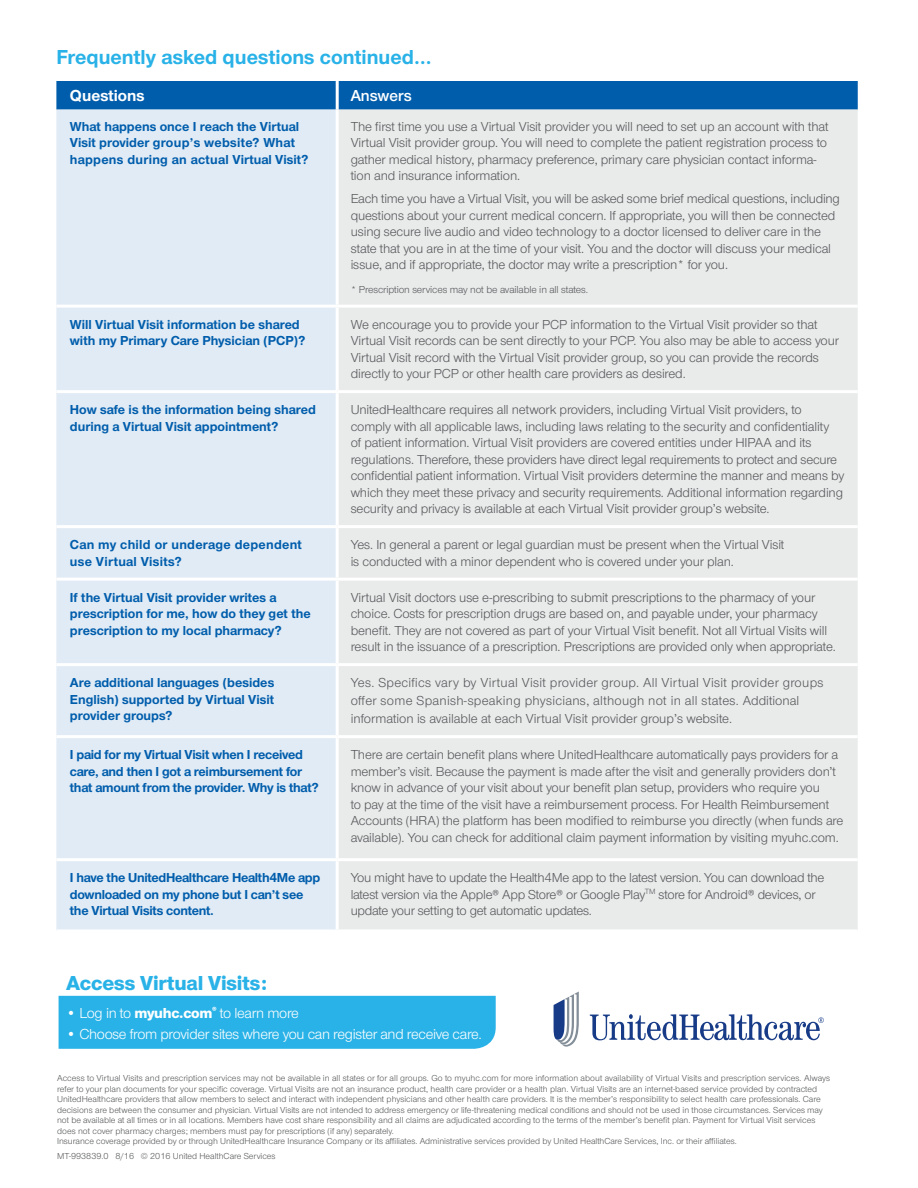
<style>
.page{position:relative;width:918px;height:1188px;background:#fff}
.page>*{position:absolute;margin:0;border:0;box-sizing:border-box;transform-origin:0 0}
.t1{font:700 21px "UHC Sans";color:#29b2e7}
.t2{font:800 21px "UHC Sans";letter-spacing:-.01em;color:#29b2e7}
.t3{font:700 16.5px "UHC Sans";color:#fff}
.t4{font:600 16.5px "UHC Sans";color:#fff}
.t5{font:15px "UHC Sans";letter-spacing:-.02em;color:#fff}
.t6{font:13.5px/16.5px "UHC Sans";letter-spacing:-.01em;color:#58595b}
.t7{font:700 13.5px/16.5px "UHC Sans";color:#005dac}
.t8{font:13.5px/18px "UHC Sans";letter-spacing:.02em;color:#58595b}
.t9{font:700 13.5px/16.5px "UHC Sans";letter-spacing:-.02em;color:#005dac}
.t10{font:700 13.5px/16.5px "UHC Sans";letter-spacing:.02em;color:#005dac}
.t11{font:10.5px "UHC Sans";letter-spacing:-.01em;color:#58595b}
.t12{font:9px/10.5px "UHC Sans";letter-spacing:.005em;color:#58595b}
.s1{font-weight:800}
</style>
<div class="page">
<div style="left:59px;top:996px;width:437px;height:53px;background:#29b2e7"></div>
<svg style="left:590px;top:1014px;width:234px;height:26px"></svg>
<svg style="left:554px;top:992px;width:25px;height:55px"></svg>
<div style="left:56px;top:81px;width:802px;height:29px;background:#005dac"></div>
<div style="left:56px;top:110px;width:280px;height:819px;background:#e1ebf5"></div>
<div style="left:339px;top:110px;width:519px;height:819px;background:#e9eaea"></div>
<hr style="left:56px;top:305px;width:281px;height:3px;background:#fff">
<hr style="left:337px;top:305px;width:521px;height:3px;background:#fff">
<hr style="left:56px;top:390px;width:281px;height:3px;background:#fff">
<hr style="left:337px;top:390px;width:521px;height:3px;background:#fff">
<hr style="left:56px;top:525px;width:281px;height:3px;background:#fff">
<hr style="left:337px;top:525px;width:521px;height:3px;background:#fff">
<hr style="left:56px;top:578px;width:281px;height:3px;background:#fff">
<hr style="left:337px;top:578px;width:521px;height:3px;background:#fff">
<hr style="left:56px;top:663px;width:281px;height:3px;background:#fff">
<hr style="left:337px;top:663px;width:521px;height:3px;background:#fff">
<hr style="left:56px;top:735px;width:281px;height:3px;background:#fff">
<hr style="left:337px;top:735px;width:521px;height:3px;background:#fff">
<hr style="left:56px;top:858px;width:281px;height:3px;background:#fff">
<hr style="left:337px;top:858px;width:521px;height:3px;background:#fff">
<hr style="left:336px;top:81px;width:3px;height:29px;background:#fff">
<h1 class="t1" style="left:56px;top:43px;width:377px">Frequently asked questions continued…</h1>
<p class="t3" style="left:70px;top:84px;width:76px">Questions</p>
<p class="t4" style="left:351px;top:85px;width:63px">Answers</p>
<p class="t7" style="left:70px;top:117px;width:240px">What happens once I reach the Virtual<br>Visit provider group’s website? What happens during an actual Virtual Visit?</p>
<p class="t6" style="left:351px;top:117px;width:479px">The first time you use a Virtual Visit provider you will need to set up an account with that Virtual Visit provider group. You will need to complete the patient registration process to gather medical history, pharmacy preference, primary care physician contact informa&shy;tion and insurance information.</p>
<p class="t6" style="left:351px;top:190px;width:491px">Each time you have a Virtual Visit, you will be asked some brief medical questions, including questions about your current medical concern. If appropriate, you will then be connected using secure live audio and video technology to a doctor licensed to deliver care in the state that you are in at the time of your visit. You and the doctor will discuss your medical issue, and if appropriate, the doctor may write a prescription* for you.</p>
<p class="t11" style="left:351px;top:282px;width:239px">* Prescription services may not be available in all states.</p>
<p class="t7" style="left:70px;top:315px;width:237px">Will Virtual Visit information be shared with my Primary Care Physician (PCP)?</p>
<p class="t6" style="left:351px;top:315px;width:490px">We encourage you to provide your PCP information to the Virtual Visit provider so that Virtual Visit records can be sent directly to your PCP. You also may be able to access your Virtual Visit record with the Virtual Visit provider group, so you can provide the records directly to your PCP or other health care providers as desired.</p>
<p class="t7" style="left:70px;top:401px;width:248px">How safe is the information being shared during a Virtual Visit appointment?</p>
<p class="t6" style="left:351px;top:401px;width:495px">UnitedHealthcare requires all network providers, including Virtual Visit providers, to comply with all applicable laws, including laws relating to the security and confidentiality<br>of patient information. Virtual Visit providers are covered entities under HIPAA and its regulations. Therefore, these providers have direct legal requirements to protect and secure confidential patient information. Virtual Visit providers determine the manner and means by which they meet these privacy and security requirements. Additional information regarding security and privacy is available at each Virtual Visit provider group’s website.</p>
<p class="t10" style="left:70px;top:536px;width:234px">Can my child or underage dependent use Virtual Visits?</p>
<p class="t6" style="left:351px;top:536px;width:435px">Yes. In general a parent or legal guardian must be present when the Virtual Visit is conducted with a minor dependent who is covered under your plan.</p>
<p class="t7" style="left:70px;top:588px;width:242px">If the Virtual Visit provider writes a prescription for me, how do they get the prescription to my local pharmacy?</p>
<p class="t6" style="left:351px;top:588px;width:487px">Virtual Visit doctors use e-prescribing to submit prescriptions to the pharmacy of your choice. Costs for prescription drugs are based on, and payable under, your pharmacy benefit. They are not covered as part of your Virtual Visit benefit. Not all Virtual Visits will result in the issuance of a prescription. Prescriptions are provided only when appropriate.</p>
<p class="t7" style="left:70px;top:674px;width:206px;text-align:justify">Are additional languages (besides English) supported by Virtual Visit provider groups?</p>
<p class="t8" style="left:351px;top:673px;width:474px">Yes. Specifics vary by Virtual Visit provider group. All Virtual Visit provider groups offer some Spanish-speaking physicians, although not in all states. Additional information is available at each Virtual Visit provider group’s website.</p>
<p class="t9" style="left:70px;top:746px;width:251px">I paid for my Virtual Visit when I received care, and then I got a reimbursement for that amount from the provider. Why is that?</p>
<p class="t6" style="left:351px;top:746px;width:494px">There are certain benefit plans where UnitedHealthcare automatically pays providers for a member’s visit. Because the payment is made after the visit and generally providers don’t know in advance of your visit about your benefit plan setup, providers who require you<br>to pay at the time of the visit have a reimbursement process. For Health Reimbursement Accounts (HRA) the platform has been modified to reimburse you directly (when funds are available). You can check for additional claim payment information by visiting myuhc.com.</p>
<p class="t9" style="left:70px;top:869px;width:252px">I have the UnitedHealthcare Health4Me app downloaded on my phone but I can’t see the Virtual Visits content.</p>
<p class="t6" style="left:351px;top:869px;width:475px">You might have to update the Health4Me app to the latest version. You can download the latest version via the Apple® App Store® or Google Play<sup>TM</sup> store for Android® devices, or update your setting to get automatic updates.</p>
<h1 class="t2" style="left:66px;top:968px;width:203px">Access Virtual Visits:</h1>
<p class="t5" style="left:66px;top:1003px;width:234px">• Log in to <span class="s1">myuhc.com</span><sup>®</sup> to learn more</p>
<p class="t5" style="left:66px;top:1024px;width:417px">• Choose from provider sites where you can register and receive care.</p>
<p class="t12" style="left:57px;top:1073px;width:775px">Access to Virtual Visits and prescription services may not be available in all states or for all groups. Go to myuhc.com for more information about availability of Virtual Visits and prescription services. Always refer to your plan documents for your specific coverage. Virtual Visits are not an insurance product, health care provider or a health plan. Virtual Visits are an internet-based service provided by contracted UnitedHealthcare providers that allow members to select and interact with independent physicians and other health care providers. It is the member’s responsibility to select health care professionals. Care decisions are between the consumer and physician. Virtual Visits are not intended to address emergency or life-threatening medical conditions and should not be used in those circumstances. Services may not be available at all times or in all locations. Members have cost share responsibility and all claims are adjudicated according to the terms of the member’s benefit plan. Payment for Virtual Visit services does not cover pharmacy charges; members must pay for prescriptions (if any) separately.<br>Insurance coverage provided by or through UnitedHealthcare Insurance Company or its affiliates. Administrative services provided by United HealthCare Services, Inc. or their affiliates.</p>
<p class="t12" style="left:57px;top:1151px;width:220px">MT-993839.0 8/16 © 2016 United HealthCare Services</p>
</div>
